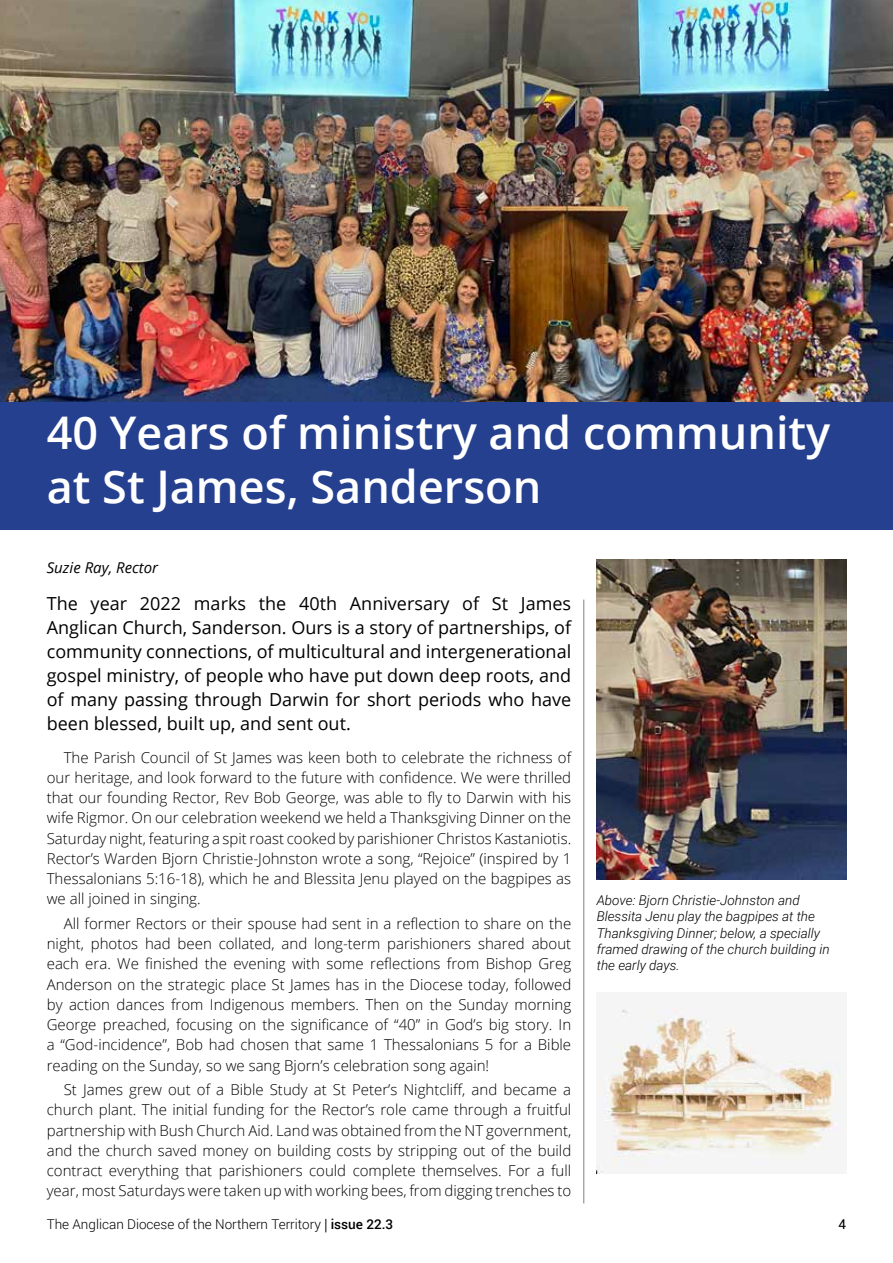
<style>
.page{position:relative;width:893px;height:1263px;background:#fff}
.page>*{position:absolute;margin:0;border:0;box-sizing:border-box;transform-origin:0 0}
.t1{font:600 45px/54px "Open Sans";color:#fff}
.t2{font:18px/24px "Open Sans";color:#000;text-align:justify}
.t3{font:300 15px/20.2px "Open Sans";color:#000;text-align:justify}
.t4{font:italic 15px "Open Sans";color:#000}
.t5{font:italic 300 13.5px/16.2px "Roboto";color:#000}
.t6{font:300 13.5px "Roboto";color:#000}
.t7{font:13.5px "Roboto";color:#000}
.s1{font-family:"Frutiger"}
.s2{font-weight:500}
</style>
<div class="page">
<hr style="left:583px;top:600px;width:1px;height:603px;background:#808080">
<img style="left:597px;top:559px;width:249px;height:320px">
<img style="left:0;top:0;width:893px;height:402px">
<div style="left:0;top:402px;width:893px;height:127px;background:#25408f"></div>
<img style="left:597px;top:1008px;width:244px;height:166px">
<h1 class="t1" style="left:47px;top:405px;width:785px">40 Years of ministry and community at St James, Sanderson</h1>
<p class="t4" style="left:47px;top:557px;width:113px">Suzie Ray, Rector</p>
<p class="t2" style="left:47px;top:591px;width:526px">The year 2022 marks the 40th Anniversary of St James Anglican Church, Sanderson. Ours is a story of partnerships, of community connections, of multicultural and intergenerational gospel ministry, of people who have put down deep roots, and of many passing through Darwin for short periods who have been blessed, built up, and sent out.</p>
<p class="t3" style="left:47px;top:747px;width:526px;text-indent:17px">The Parish Council of St James was keen both to celebrate the richness of our heritage, and look forward to the future with confidence. We were thrilled that our founding Rector, Rev Bob George, was able to fly to Darwin with his wife Rigmor. On our celebration weekend we held a Thanksgiving Dinner on the Saturday night, featuring a spit roast cooked by parishioner Christos Kastaniotis.<br>Rector’s Warden Bjorn Christie-Johnston wrote a song, “Rejoice” (inspired by 1<br>Thessalonians 5:16-18), which he and Blessita Jenu played on the bagpipes as we all joined in singing.</p>
<p class="t3" style="left:47px;top:913px;width:526px;text-indent:17px">All former Rectors or their spouse had sent in a reflection to share on the night, photos had been collated, and long-term parishioners shared about each era. We finished the evening with some reflections from Bishop Greg Anderson on the strategic place St James has in the Diocese today, followed by action dances from Indigenous members. Then on the Sunday morning George preached, focusing on the significance of “40” in God’s big story. In a “God-incidence”, Bob had chosen that same 1 Thessalonians 5 for a Bible reading on the Sunday, so we sang Bjorn’s celebration song again!</p>
<p class="t3" style="left:47px;top:1079px;width:526px;text-indent:17px">St James grew out of a Bible Study at St Peter’s Nightcliff, and became a church plant. The initial funding for the Rector’s role came through a fruitful partnership with Bush Church Aid. Land was obtained from the NT government, and the church saved money on building costs by stripping out of the build contract everything that parishioners could complete themselves. For a full year, most Saturdays were taken up with working bees, from digging trenches to</p>
<p class="t5" style="left:597px;top:892px;width:234px">Above: Bjorn Christie-Johnston and Blessita Jenu play the bagpipes at the Thanksgiving Dinner; below, a specially framed drawing of the church building in the early days.</p>
<p class="t6" style="left:47px;top:1215px;width:348px">The Anglican Diocese of the Northern Territory <span class="s1">|</span> <span class="s2">issue 22.3</span></p>
<p class="t7" style="left:839px;top:1215px;width:9px">4</p>
</div>
